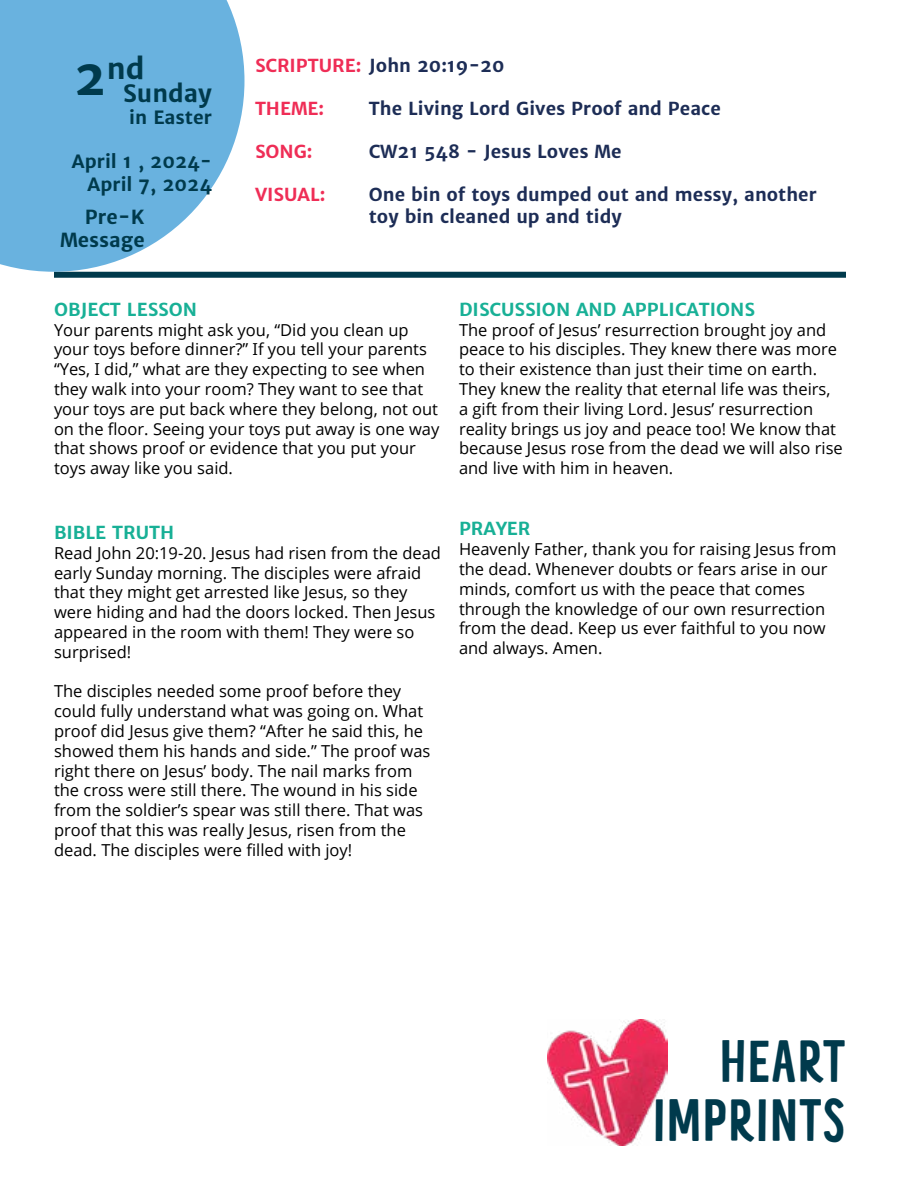
<style>
.page{position:relative;width:900px;height:1200px;background:#fff}
.page>*{position:absolute;margin:0;border:0;box-sizing:border-box;transform-origin:0 0}
.t1{font:700 49.5px/59.4px "Little Dinosaur";color:#003a4c;text-align:right}
.t2{font:700 28.8px "Merriweather Sans";color:#003a4c}
.t3{font:700 24px "Merriweather Sans";color:#003a4c}
.t4{font:700 19.5px/23.4px "Merriweather Sans";color:#003a4c;text-align:right}
.t5{font:700 18.3px/23.4px "Merriweather Sans";color:#003a4c;text-align:right}
.t6{font:700 18px/21.6px "Merriweather Sans";color:#1d2d56}
.t7{font:700 18px "Merriweather Sans";color:#18b096}
.t8{font:700 18px "Merriweather Sans";color:#ef2d56}
.t9{font:16.5px/19.8px "Open Sans";color:#000}
.s1{font-size:49.5px}
.s2{color:#ef2d56}
</style>
<div class="page">
<img style="left:548px;top:1020px;width:120px;height:126px">
<div style="left:54px;top:272px;width:792px;height:6px;background:#003a4c"></div>
<svg style="left:0;top:0;width:244px;height:272px;background:#7abbe2"></svg>
<h2 class="t2" style="left:74px;top:50px;width:72px"><span class="s1">2</span>nd</h2>
<h3 class="t3" style="left:123px;top:77px;width:91px">Sunday</h3>
<p class="t5" style="left:129px;top:105px;width:84px">in Easter</p>
<p class="t5" style="left:72px;top:149px;width:142px">April 1 , 2024-<br>April 7, 2024</p>
<p class="t4" style="left:60px;top:205px;width:86px">Pre-K<br>Message</p>
<p class="t6" style="left:255px;top:54px;width:251px"><span class="s2">SCRIPTURE:</span> John 20:19-20</p>
<p class="t8" style="left:255px;top:97px;width:71px">THEME:</p>
<p class="t6" style="left:369px;top:97px;width:353px">The Living Lord Gives Proof and Peace</p>
<p class="t8" style="left:255px;top:140px;width:59px">SONG:</p>
<p class="t6" style="left:369px;top:141px;width:254px">CW21 548 - Jesus Loves Me</p>
<p class="t8" style="left:255px;top:183px;width:72px">VISUAL:</p>
<p class="t6" style="left:369px;top:184px;width:449px">One bin of toys dumped out and messy, another toy bin cleaned up and tidy</p>
<p class="t7" style="left:54px;top:298px;width:145px">OBJECT LESSON</p>
<p class="t9" style="left:54px;top:319px;width:387px">Your parents might ask you, “Did you clean up your toys before dinner?” If you tell your parents “Yes, I did,” what are they expecting to see when they walk into your room? They want to see that your toys are put back where they belong, not out on the floor. Seeing your toys put away is one way that shows proof or evidence that you put your toys away like you said.</p>
<p class="t7" style="left:54px;top:521px;width:122px">BIBLE TRUTH</p>
<p class="t9" style="left:54px;top:542px;width:389px">Read John 20:19-20. Jesus had risen from the dead early Sunday morning. The disciples were afraid that they might get arrested like Jesus, so they were hiding and had the doors locked. Then Jesus appeared in the room with them! They were so surprised!</p>
<p class="t9" style="left:54px;top:681px;width:378px">The disciples needed some proof before they could fully understand what was going on. What proof did Jesus give them? “After he said this, he showed them his hands and side.” The proof was right there on Jesus’ body. The nail marks from the cross were still there. The wound in his side from the soldier’s spear was still there. That was proof that this was really Jesus, risen from the dead. The disciples were filled with joy!</p>
<p class="t7" style="left:459px;top:298px;width:298px">DISCUSSION AND APPLICATIONS</p>
<p class="t9" style="left:459px;top:319px;width:385px">The proof of Jesus’ resurrection brought joy and peace to his disciples. They knew there was more to their existence than just their time on earth.<br>They knew the reality that eternal life was theirs, a gift from their living Lord. Jesus’ resurrection reality brings us joy and peace too! We know that because Jesus rose from the dead we will also rise and live with him in heaven.</p>
<p class="t7" style="left:459px;top:517px;width:73px">PRAYER</p>
<p class="t9" style="left:459px;top:539px;width:379px">Heavenly Father, thank you for raising Jesus from the dead. Whenever doubts or fears arise in our minds, comfort us with the peace that comes through the knowledge of our own resurrection from the dead. Keep us ever faithful to you now and always. Amen.</p>
<h1 class="t1" style="left:653px;top:1031px;width:195px">HEART<br>IMPRINTS</h1>
</div>
